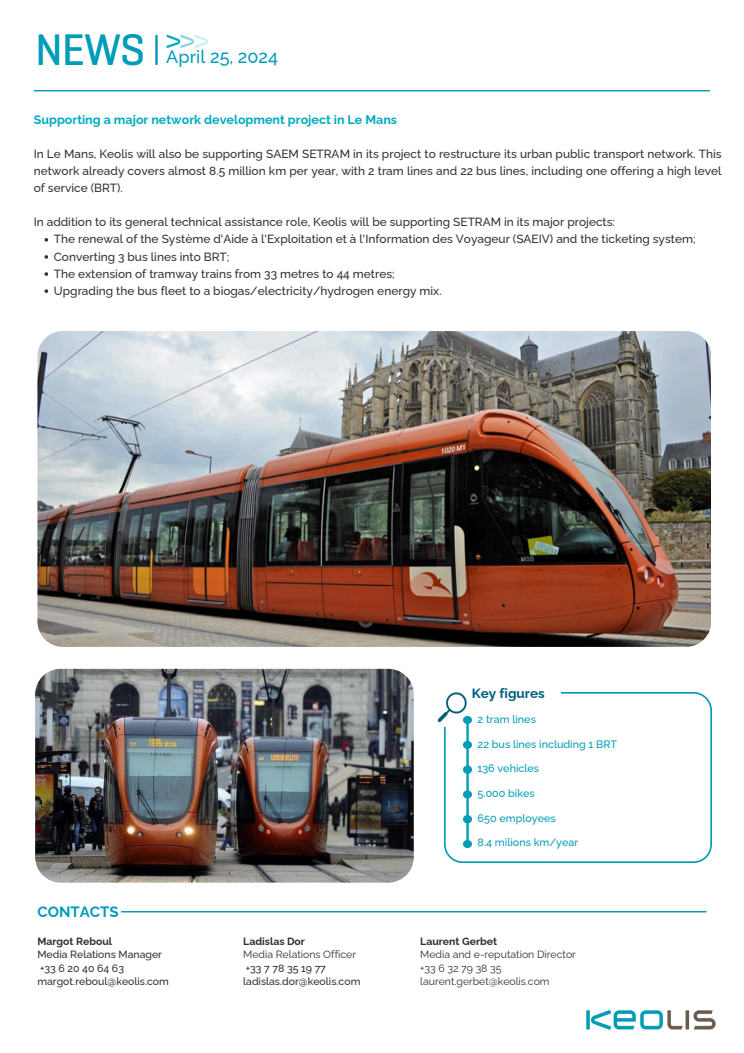
<style>
.page{position:relative;width:744px;height:1053px;background:#fff}
.page>*{position:absolute;margin:0;border:0;box-sizing:border-box;transform-origin:0 0}
.t1{font:500 45px "Geogrotesque";color:#009cb8}
.t2{font:500 18px "Raleway";color:#009cb8}
.t3{font:700 15px "Raleway";color:#009cb8}
.t4{font:700 13.48px "Raleway";color:#005f7d}
.t5{font:700 12.48px "Raleway";color:#00aac3}
.t6{font:500 11.88px/17.1px "Raleway";color:#303030;text-align:justify}
.t7{font:500 10.76px "Raleway";color:#009cb8}
.t8{font:500 10.48px/13.5px "Raleway";color:#303030}
.t9{font:10.48px/13.5px "Raleway";color:#303030}
.t10{font:700 10.48px "Raleway";color:#303030}
</style>
<div class="page">
<img style="left:586px;top:1010px;width:130px;height:20px">
<hr style="left:121px;top:910px;width:586px;height:2px;background:#009cb8">
<hr style="left:155px;top:35px;width:3px;height:30px;background:#009cb8">
<svg style="left:177px;top:39px;width:3px;height:5px"></svg>
<svg style="left:191px;top:39px;width:3px;height:5px"></svg>
<svg style="left:205px;top:39px;width:3px;height:5px"></svg>
<img style="left:444px;top:692px;width:267px;height:170px">
<div style="left:430px;top:689px;width:131px;height:38px;background:#fff"></div>
<img style="left:464px;top:717px;width:8px;height:130px">
<img style="left:438px;top:692px;width:33px;height:30px">
<img style="left:35px;top:668px;width:379px;height:214px">
<img style="left:37px;top:331px;width:674px;height:316px">
<svg style="left:45px;top:255px;width:3px;height:4px"></svg>
<svg style="left:45px;top:272px;width:3px;height:4px"></svg>
<svg style="left:45px;top:289px;width:3px;height:4px"></svg>
<hr style="left:34px;top:90px;width:676px;height:1px;background:#009cb8">
<h3 class="t1" style="left:35px;top:21px;width:112px">NEWS</h3>
<h2 class="t2" style="left:166px;top:47px;width:113px">April 25, 2024</h2>
<p class="t5" style="left:34px;top:112px;width:365px">Supporting a major network development project in Le Mans</p>
<p class="t6" style="left:34px;top:145px;width:689px">In Le Mans, Keolis will also be supporting SAEM SETRAM in its project to restructure its urban public transport network. This network already covers almost 8.5 million km per year, with 2 tram lines and 22 bus lines, including one offering a high level of service (BRT).</p>
<p class="t6" style="left:34px;top:213px;width:583px">In addition to its general technical assistance role, Keolis will be supporting SETRAM in its major projects:</p>
<p class="t6" style="left:54px;top:231px;width:643px">The renewal of the Système d'Aide à l'Exploitation et à l'Information des Voyageur (SAEIV) and the ticketing system;</p>
<p class="t6" style="left:54px;top:248px;width:177px">Converting 3 bus lines into BRT;</p>
<p class="t6" style="left:54px;top:265px;width:342px">The extension of tramway trains from 33 metres to 44 metres;</p>
<p class="t6" style="left:54px;top:282px;width:389px">Upgrading the bus fleet to a biogas/electricity/hydrogen energy mix.</p>
<p class="t4" style="left:472px;top:685px;width:74px">Key figures</p>
<h5 class="t3" style="left:37px;top:902px;width:83px">CONTACTS</h5>
<p class="t10" style="left:37px;top:934px;width:76px">Margot Reboul</p>
<p class="t8" style="left:37px;top:947px;width:126px">Media Relations Manager</p>
<p class="t8" style="left:37px;top:961px;width:133px">+33 6 20 40 64 63 margot.reboul@keolis.com</p>
<p class="t10" style="left:243px;top:934px;width:63px">Ladislas Dor</p>
<p class="t9" style="left:243px;top:947px;width:114px">Media Relations Officer</p>
<h4 class="t8" style="left:243px;top:961px;width:119px">+33 7 78 35 19 77 ladislas.dor@keolis.com</h4>
<p class="t7" style="left:478px;top:713px;width:60px">2 tram lines</p>
<p class="t7" style="left:478px;top:737px;width:141px">22 bus lines including 1 BRT</p>
<p class="t7" style="left:478px;top:762px;width:63px">136 vehicles</p>
<p class="t7" style="left:478px;top:786px;width:59px">5.000 bikes</p>
<p class="t7" style="left:478px;top:811px;width:80px">650 employees</p>
<p class="t7" style="left:478px;top:836px;width:102px">8.4 milions km/year</p>
<p class="t10" style="left:420px;top:934px;width:78px">Laurent Gerbet</p>
<p class="t9" style="left:420px;top:947px;width:157px">Media and e-reputation Director +33 6 32 79 38 35 laurent.gerbet@keolis.com</p>
</div>
